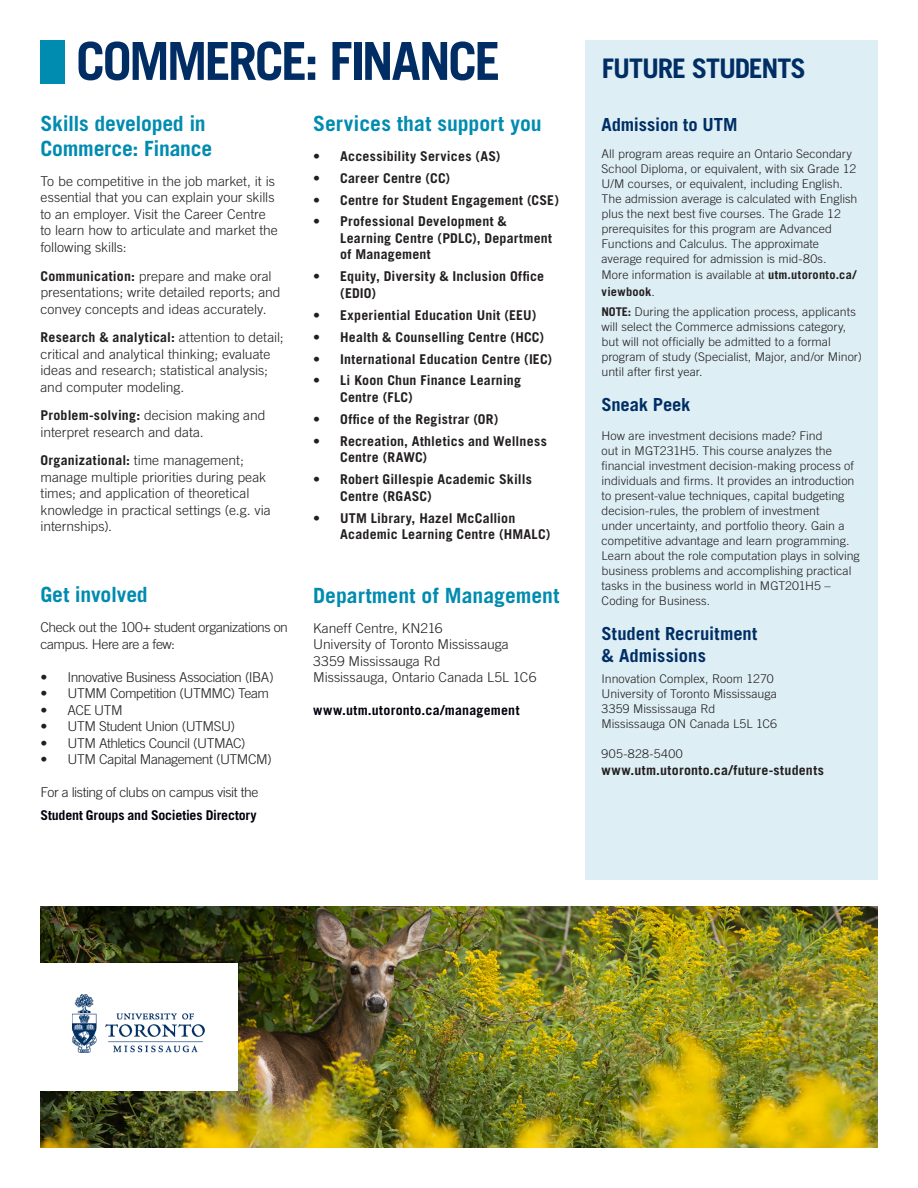
<style>
.page{position:relative;width:918px;height:1188px;background:#fff}
.page>*{position:absolute;margin:0;border:0;box-sizing:border-box;transform-origin:0 0}
.t1{font:700 52.5px "Trade Gothic LT Std";letter-spacing:-.055em;color:#002e64}
.t2{font:700 27px "Trade Gothic LT Std";letter-spacing:-.04em;color:#002e64}
.t3{font:700 21px/25.2px "Trade Gothic LT Std";letter-spacing:-.005em;color:#008bb0}
.t4{font:700 18px/21.6px "Trade Gothic LT Std";letter-spacing:-.005em;color:#002e64}
.t5{font:300 13.5px/16.5px "Trade Gothic LT Std";letter-spacing:-.005em;color:#231f20}
.t6{font:700 13.5px/16.5px "Trade Gothic LT Std";letter-spacing:.015em;color:#231f20}
.t7{font:300 13.5px/16.5px "Trade Gothic LT Std";letter-spacing:-.035em;color:#231f20}
.t8{font:300 13.5px "Trade Gothic LT Std";letter-spacing:-.03em;color:#231f20}
.t9{font:700 13.5px "Trade Gothic LT Std";color:#00000c}
.t10{font:700 13.5px "Trade Gothic LT Std";letter-spacing:.025em;color:#00000c}
.t11{font:300 12px/15px "Trade Gothic LT Std";color:#231f20}
.t12{font:300 12px "Trade Gothic LT Std";letter-spacing:.035em;color:#231f20}
.s1{font-weight:700}
</style>
<div class="page">
<div style="left:585px;top:40px;width:293px;height:840px;background:#ddeef5"></div>
<div style="left:40px;top:40px;width:25px;height:44px;background:#008bb0"></div>
<img style="left:40px;top:906px;width:838px;height:242px">
<div style="left:37px;top:963px;width:201px;height:128px;background:#fff"></div>
<img style="left:72px;top:994px;width:132px;height:58px">
<h1 class="t1" style="left:76px;top:29px;width:426px">COMMERCE: FINANCE</h1>
<h3 class="t3" style="left:40px;top:110px;width:173px">Skills developed in<br>Commerce: Finance</h3>
<p class="t5" style="left:40px;top:173px;width:239px">To be competitive in the job market, it is essential that you can explain your skills to an employer. Visit the Career Centre to learn how to articulate and market the following skills:</p>
<p class="t5" style="left:40px;top:267px;width:242px"><span class="s1">Communication:</span> prepare and make oral presentations; write detailed reports; and convey concepts and ideas accurately.</p>
<p class="t5" style="left:40px;top:329px;width:245px"><span class="s1">Research &amp; analytical:</span> attention to detail; critical and analytical thinking; evaluate ideas and research; statistical analysis; and computer modeling.</p>
<p class="t5" style="left:40px;top:407px;width:227px"><span class="s1">Problem-solving:</span> decision making and interpret research and data.</p>
<p class="t5" style="left:40px;top:452px;width:232px"><span class="s1">Organizational:</span> time management; manage multiple priorities during peak times; and application of theoretical knowledge in practical settings (e.g. via internships).</p>
<h3 class="t3" style="left:313px;top:110px;width:230px">Services that support you</h3>
<p class="t6" style="left:313px;top:147px;width:189px">• Accessibility Services (AS)</p>
<p class="t6" style="left:313px;top:169px;width:138px">• Career Centre (CC)</p>
<p class="t6" style="left:313px;top:191px;width:247px">• Centre for Student Engagement (CSE)</p>
<p class="t6" style="left:340px;top:213px;width:213px;text-indent:-27px">• Professional Development &amp;<br>Learning Centre (PDLC), Department of Management</p>
<p class="t6" style="left:340px;top:268px;width:206px;text-indent:-27px">• Equity, Diversity &amp; Inclusion Office (EDIO)</p>
<p class="t6" style="left:313px;top:306px;width:225px">• Experiential Education Unit (EEU)</p>
<p class="t6" style="left:313px;top:328px;width:232px">• Health &amp; Counselling Centre (HCC)</p>
<p class="t6" style="left:313px;top:350px;width:241px">• International Education Centre (IEC)</p>
<p class="t6" style="left:340px;top:372px;width:182px;text-indent:-27px">• Li Koon Chun Finance Learning<br>Centre (FLC)</p>
<p class="t6" style="left:313px;top:411px;width:187px">• Office of the Registrar (OR)</p>
<p class="t6" style="left:340px;top:432px;width:208px;text-indent:-27px">• Recreation, Athletics and Wellness<br>Centre (RAWC)</p>
<p class="t6" style="left:340px;top:471px;width:193px;text-indent:-27px">• Robert Gillespie Academic Skills<br>Centre (RGASC)</p>
<p class="t6" style="left:340px;top:509px;width:212px;text-indent:-27px">• UTM Library, Hazel McCallion<br>Academic Learning Centre (HMALC)</p>
<h3 class="t3" style="left:40px;top:582px;width:109px">Get involved</h3>
<p class="t7" style="left:40px;top:619px;width:249px">Check out the 100+ student organizations on campus. Here are a few:</p>
<p class="t8" style="left:40px;top:669px;width:235px">• Innovative Business Association (IBA)</p>
<p class="t8" style="left:40px;top:685px;width:230px">• UTMM Competition (UTMMC) Team</p>
<p class="t5" style="left:40px;top:701px;width:84px">• ACE UTM</p>
<p class="t7" style="left:40px;top:718px;width:196px">• UTM Student Union (UTMSU)</p>
<p class="t7" style="left:40px;top:734px;width:206px">• UTM Athletics Council (UTMAC)</p>
<p class="t7" style="left:40px;top:751px;width:233px">• UTM Capital Management (UTMCM)</p>
<p class="t7" style="left:41px;top:784px;width:220px">For a listing of clubs on campus visit the</p>
<p class="t9" style="left:41px;top:807px;width:218px">Student Groups and Societies Directory</p>
<h3 class="t3" style="left:313px;top:582px;width:248px">Department of Management</h3>
<p class="t5" style="left:313px;top:619px;width:225px">Kaneff Centre, KN216<br>University of Toronto Mississauga<br>3359 Mississauga Rd<br>Mississauga, Ontario Canada L5L 1C6</p>
<p class="t10" style="left:313px;top:702px;width:208px">www.utm.utoronto.ca/management</p>
<h2 class="t2" style="left:602px;top:52px;width:205px">FUTURE STUDENTS</h2>
<h3 class="t4" style="left:602px;top:113px;width:137px">Admission to UTM</h3>
<p class="t11" style="left:602px;top:146px;width:257px">All program areas require an Ontario Secondary School Diploma, or equivalent, with six Grade 12<br>U/M courses, or equivalent, including English.<br>The admission average is calculated with English plus the next best five courses. The Grade 12 prerequisites for this program are Advanced Functions and Calculus. The approximate average required for admission is mid-80s.</p>
<p class="t11" style="left:602px;top:267px;width:256px;line-height:16.5px">More information is available at <span class="s1">utm.utoronto.ca/ viewbook</span>.</p>
<p class="t11" style="left:602px;top:304px;width:262px"><span class="s1">NOTE:</span> During the application process, applicants will select the Commerce admissions category, but will not officially be admitted to a formal program of study (Specialist, Major, and/or Minor) until after first year.</p>
<h3 class="t4" style="left:602px;top:394px;width:90px">Sneak Peek</h3>
<p class="t11" style="left:602px;top:428px;width:260px">How are investment decisions made? Find<br>out in MGT231H5. This course analyzes the financial investment decision-making process of individuals and firms. It provides an introduction to present-value techniques, capital budgeting decision-rules, the problem of investment<br>under uncertainty, and portfolio theory. Gain a competitive advantage and learn programming.<br>Learn about the role computation plays in solving business problems and accomplishing practical tasks in the business world in MGT201H5 – Coding for Business.</p>
<h3 class="t4" style="left:602px;top:622px;width:157px">Student Recruitment &amp; Admissions</h3>
<p class="t11" style="left:602px;top:671px;width:177px">Innovation Complex, Room 1270<br>University of Toronto Mississauga<br>3359 Mississauga Rd<br>Mississauga ON Canada L5L 1C6</p>
<p class="t12" style="left:602px;top:747px;width:83px">905-828-5400</p>
<p class="t6" style="left:602px;top:762px;width:224px">www.utm.utoronto.ca/future-students</p>
</div>
